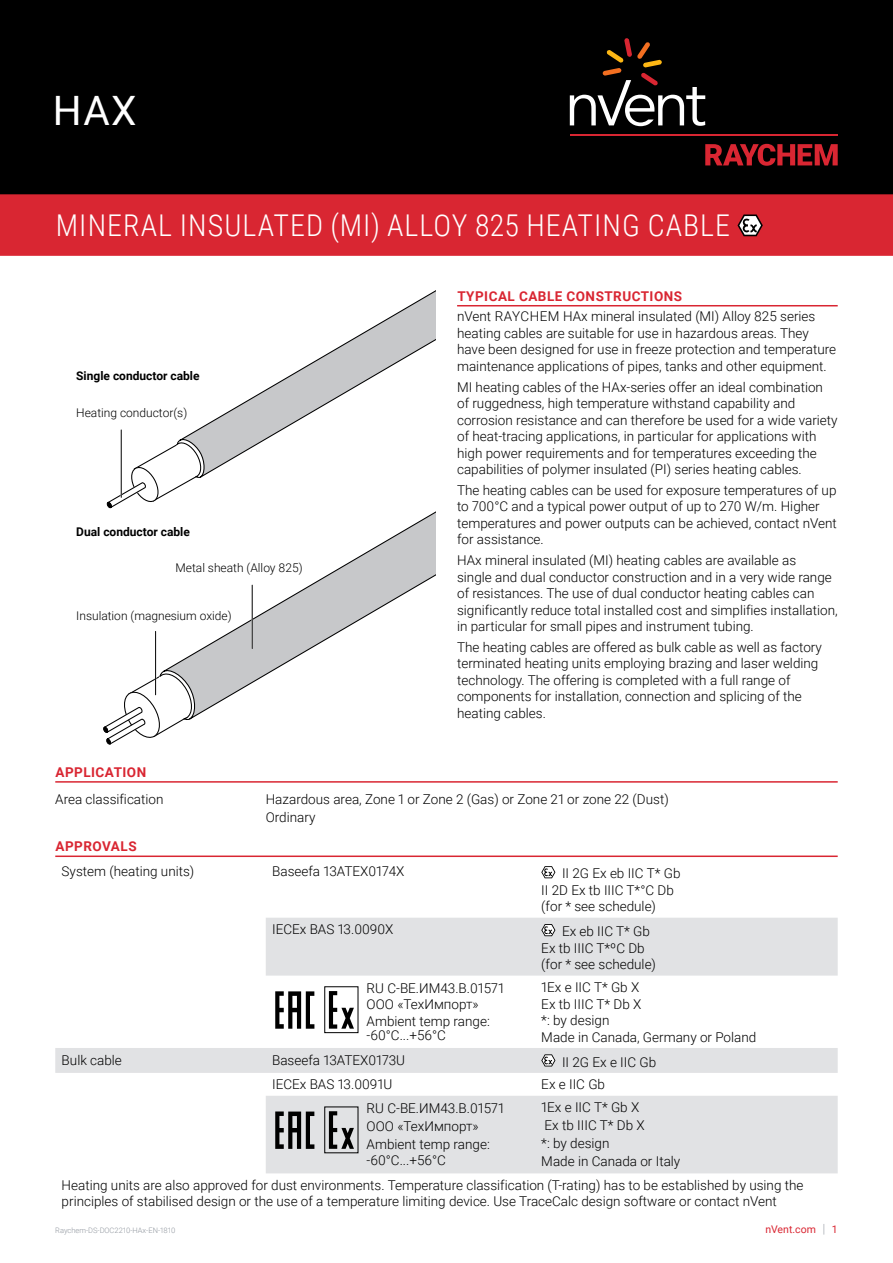
<style>
.page{position:relative;width:893px;height:1263px;background:#fff}
.page>*{position:absolute;margin:0;border:0;box-sizing:border-box;transform-origin:0 0}
.t1{font:40.5px "Roboto";color:#fff}
.t2{font:300 30px "Roboto Condensed";letter-spacing:.035em;color:#fff}
.t3{font:300 13.5px/16.5px "Roboto";color:#000}
.t4{font:700 13.5px "Roboto";letter-spacing:.035em;color:#d92632}
.t5{font:300 12px "Roboto";color:#000}
.t6{font:700 12px "Roboto";color:#000}
.t7{font:10.5px "Roboto";color:#d92632}
.t8{font:300 7.5px "Roboto";color:#90969e}
.s1{font-weight:300;font-size:12.6px;color:#90969e}
</style>
<div class="page">
<div style="left:0;top:0;width:893px;height:196px;background:#000"></div>
<svg style="left:705px;top:144px;width:133px;height:22px"></svg>
<hr style="left:570px;top:134px;width:268px;height:2px;background:#d92632">
<svg style="left:570px;top:38px;width:135px;height:88px"></svg>
<div style="left:0;top:194px;width:893px;height:62px;background:#d92632"></div>
<svg style="left:737px;top:214px;width:26px;height:22px"></svg>
<hr style="left:457px;top:305px;width:381px;height:1px;background:#d92632">
<svg style="left:167px;top:512px;width:269px;height:204px"></svg>
<svg style="left:103px;top:669px;width:93px;height:76px"></svg>
<svg style="left:107px;top:438px;width:329px;height:74px"></svg>
<svg style="left:179px;top:290px;width:257px;height:189px"></svg>
<hr style="left:155px;top:631px;width:1px;height:64px;background:#000">
<hr style="left:121px;top:430px;width:1px;height:67px;background:#000">
<hr style="left:251px;top:585px;width:2px;height:63px;background:#fff">
<hr style="left:252px;top:585px;width:1px;height:63px;background:#000">
<hr style="left:55px;top:781px;width:783px;height:2px;background:#d92632">
<hr style="left:55px;top:855px;width:783px;height:2px;background:#d92632">
<svg style="left:55px;top:918px;width:783px;height:255px"></svg>
<svg style="left:541px;top:866px;width:14px;height:12px"></svg>
<svg style="left:541px;top:924px;width:14px;height:12px"></svg>
<svg style="left:275px;top:991px;width:39px;height:38px"></svg>
<svg style="left:329px;top:991px;width:25px;height:38px"></svg>
<svg style="left:541px;top:1054px;width:14px;height:12px"></svg>
<svg style="left:275px;top:1111px;width:39px;height:38px"></svg>
<svg style="left:329px;top:1111px;width:25px;height:38px"></svg>
<div style="left:324px;top:1106px;width:34px;height:47px;border:1px solid #000"></div>
<h1 class="t1" style="left:53px;top:82px;width:85px">HAX</h1>
<h2 class="t2" style="left:56px;top:205px;width:676px">MINERAL INSULATED (MI) ALLOY 825 HEATING CABLE</h2>
<p class="t6" style="left:76px;top:368px;width:125px">Single conductor cable</p>
<p class="t5" style="left:76px;top:405px;width:113px">Heating conductor(s)</p>
<p class="t6" style="left:76px;top:523px;width:115px">Dual conductor cable</p>
<p class="t5" style="left:175px;top:559px;width:129px">Metal sheath (Alloy 825)</p>
<p class="t5" style="left:76px;top:607px;width:157px">Insulation (magnesium oxide)</p>
<p class="t4" style="left:457px;top:286px;width:226px">TYPICAL CABLE CONSTRUCTIONS</p>
<p class="t3" style="left:457px;top:308px;width:381px">nVent RAYCHEM HAx mineral insulated (MI) Alloy 825 series heating cables are suitable for use in hazardous areas. They have been designed for use in freeze protection and temperature maintenance applications of pipes, tanks and other equipment.</p>
<p class="t3" style="left:457px;top:378px;width:382px">MI heating cables of the HAx-series offer an ideal combination of ruggedness, high temperature withstand capability and corrosion resistance and can therefore be used for a wide variety of heat-tracing applications, in particular for applications with high power requirements and for temperatures exceeding the capabilities of polymer insulated (PI) series heating cables.</p>
<p class="t3" style="left:457px;top:481px;width:381px">The heating cables can be used for exposure temperatures of up to 700°C and a typical power output of up to 270 W/m. Higher temperatures and power outputs can be achieved, contact nVent for assistance.</p>
<p class="t3" style="left:457px;top:552px;width:382px">HAx mineral insulated (MI) heating cables are available as<br>single and dual conductor construction and in a very wide range of resistances. The use of dual conductor heating cables can significantly reduce total installed cost and simplifies installation, in particular for small pipes and instrument tubing.</p>
<p class="t3" style="left:457px;top:638px;width:366px">The heating cables are offered as bulk cable as well as factory terminated heating units employing brazing and laser welding technology. The offering is completed with a full range of components for installation, connection and splicing of the heating cables.</p>
<p class="t4" style="left:56px;top:763px;width:92px">APPLICATION</p>
<p class="t3" style="left:55px;top:790px;width:110px">Area classification</p>
<p class="t3" style="left:266px;top:790px;width:404px;line-height:18px">Hazardous area, Zone 1 or Zone 2 (Gas) or Zone 21 or zone 22 (Dust)<br>Ordinary</p>
<p class="t4" style="left:56px;top:837px;width:83px">APPROVALS</p>
<p class="t3" style="left:62px;top:863px;width:134px">System (heating units)</p>
<p class="t3" style="left:272px;top:863px;width:134px">Baseefa 13ATEX0174X</p>
<p class="t3" style="left:541px;top:865px;width:141px;text-indent:21px">II 2G Ex eb IIC T* Gb<br>II 2D Ex tb IIIC T*°C Db (for * see schedule)</p>
<p class="t3" style="left:272px;top:921px;width:123px">IECEx BAS 13.0090X</p>
<p class="t3" style="left:541px;top:923px;width:116px;text-indent:21px">Ex eb IIC T* Gb<br>Ex tb IIIC T*ºC Db (for * see schedule)</p>
<p class="t3" style="left:367px;top:979px;width:139px">RU C-BE.ИМ43.В.01571<br>ООО «ТехИмпорт»<br>Ambient temp range:</p>
<p class="t3" style="left:367px;top:1026px;width:81px">-60°C...+56°C</p>
<p class="t3" style="left:541px;top:978px;width:217px">1Ex e IIC T* Gb X<br>Ex tb IIIC T* Db X<br>*: by design<br>Made in Canada, Germany or Poland</p>
<p class="t3" style="left:62px;top:1051px;width:62px">Bulk cable</p>
<p class="t3" style="left:272px;top:1051px;width:134px">Baseefa 13ATEX0173U</p>
<p class="t3" style="left:562px;top:1053px;width:96px">II 2G Ex e IIC Gb</p>
<p class="t3" style="left:272px;top:1076px;width:122px">IECEx BAS 13.0091U</p>
<p class="t3" style="left:541px;top:1076px;width:65px">Ex e IIC Gb</p>
<p class="t3" style="left:367px;top:1099px;width:139px;line-height:18px">RU C-BE.ИМ43.В.01571<br>ООО «ТехИмпорт»<br>Ambient temp range:</p>
<p class="t3" style="left:367px;top:1151px;width:81px">-60°C...+56°C</p>
<p class="t3" style="left:541px;top:1098px;width:141px;line-height:18px">1Ex e IIC T* Gb X<br>Ex tb IIIC T* Db X<br>*: by design<br>Made in Canada or Italy</p>
<p class="t3" style="left:62px;top:1177px;width:743px;line-height:15.8px">Heating units are also approved for dust environments. Temperature classification (T-rating) has to be established by using the principles of stabilised design or the use of a temperature limiting device. Use TraceCalc design software or contact nVent</p>
<p class="t8" style="left:55px;top:1225px;width:122px">Raychem-DS-DOC2210-HAx-EN-1810</p>
<p class="t7" style="left:765px;top:1222px;width:74px">nVent.com <span class="s1">|</span> 1</p>
</div>
